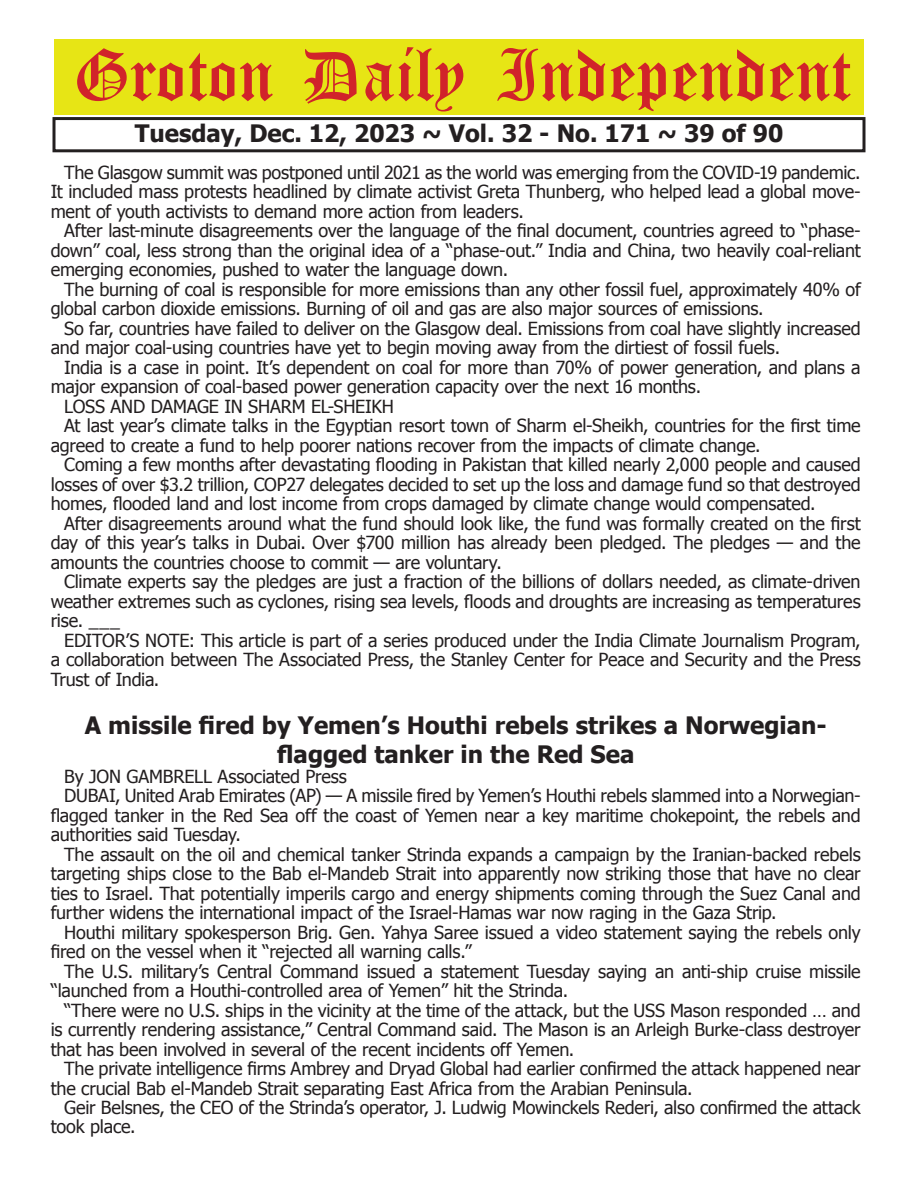
<style>
.page{position:relative;width:918px;height:1188px;background:#fff}
.page>*{position:absolute;margin:0;border:0;box-sizing:border-box;transform-origin:0 0}
.t1{font:54px "Old English Five";color:#d1232a}
.t2{font:700 24px/28.8px "Tahoma";color:#231f20;text-align:center}
.t3{font:18px/19.5px "Tahoma";letter-spacing:-.01em;color:#231f20;text-align:justify}
</style>
<div class="page">
<div style="left:52px;top:117px;width:814px;height:35px;border:3px solid #231f20"></div>
<div style="left:54px;top:40px;width:810px;height:75px;background:#e7e515"></div>
<h1 class="t1" style="left:73px;top:50px;width:779px">Groton Daily Independent</h1>
<h2 class="t2" style="left:135px;top:117px;width:650px">Tuesday, Dec. 12, 2023 ~ Vol. 32 - No. 171 ~ 39 of 90</h2>
<p class="t3" style="left:51px;top:162px;width:812px;text-indent:14px">The Glasgow summit was postponed until 2021 as the world was emerging from the COVID-19 pandemic.<br>It included mass protests headlined by climate activist Greta Thunberg, who helped lead a global move&shy;ment of youth activists to demand more action from leaders.</p>
<p class="t3" style="left:51px;top:220px;width:811px;text-indent:14px">After last-minute disagreements over the language of the final document, countries agreed to “phase&shy;down” coal, less strong than the original idea of a “phase-out.” India and China, two heavily coal-reliant emerging economies, pushed to water the language down.</p>
<p class="t3" style="left:51px;top:279px;width:811px;text-indent:14px">The burning of coal is responsible for more emissions than any other fossil fuel, approximately 40% of global carbon dioxide emissions. Burning of oil and gas are also major sources of emissions.</p>
<p class="t3" style="left:51px;top:318px;width:812px;text-indent:14px">So far, countries have failed to deliver on the Glasgow deal. Emissions from coal have slightly increased and major coal-using countries have yet to begin moving away from the dirtiest of fossil fuels.</p>
<p class="t3" style="left:64px;top:357px;width:798px">India is a case in point. It’s dependent on coal for more than 70% of power generation, and plans a</p>
<p class="t3" style="left:51px;top:376px;width:652px">major expansion of coal-based power generation capacity over the next 16 months.</p>
<p class="t3" style="left:64px;top:396px;width:331px">LOSS AND DAMAGE IN SHARM EL-SHEIKH</p>
<p class="t3" style="left:64px;top:415px;width:798px">At last year’s climate talks in the Egyptian resort town of Sharm el-Sheikh, countries for the first time</p>
<p class="t3" style="left:51px;top:435px;width:711px">agreed to create a fund to help poorer nations recover from the impacts of climate change.</p>
<p class="t3" style="left:64px;top:454px;width:798px">Coming a few months after devastating flooding in Pakistan that killed nearly 2,000 people and caused</p>
<p class="t3" style="left:51px;top:474px;width:811px">losses of over $3.2 trillion, COP27 delegates decided to set up the loss and damage fund so that destroyed</p>
<p class="t3" style="left:51px;top:493px;width:766px">homes, flooded land and lost income from crops damaged by climate change would compensated.</p>
<p class="t3" style="left:64px;top:513px;width:798px">After disagreements around what the fund should look like, the fund was formally created on the first</p>
<p class="t3" style="left:51px;top:532px;width:811px">day of this year’s talks in Dubai. Over $700 million has already been pledged. The pledges — and the</p>
<p class="t3" style="left:51px;top:552px;width:453px">amounts the countries choose to commit — are voluntary.</p>
<p class="t3" style="left:64px;top:571px;width:798px">Climate experts say the pledges are just a fraction of the billions of dollars needed, as climate-driven</p>
<p class="t3" style="left:51px;top:591px;width:811px">weather extremes such as cyclones, rising sea levels, floods and droughts are increasing as temperatures</p>
<p class="t3" style="left:51px;top:610px;width:71px">rise. ___</p>
<p class="t3" style="left:64px;top:630px;width:798px">EDITOR’S NOTE: This article is part of a series produced under the India Climate Journalism Program,</p>
<p class="t3" style="left:51px;top:649px;width:811px">a collaboration between The Associated Press, the Stanley Center for Peace and Security and the Press</p>
<p class="t3" style="left:51px;top:669px;width:110px">Trust of India.</p>
<h2 class="t2" style="left:85px;top:710px;width:744px">A missile fired by Yemen’s Houthi rebels strikes a Norwegian&shy;flagged tanker in the Red Sea</h2>
<p class="t3" style="left:64px;top:765px;width:284px">By JON GAMBRELL Associated Press</p>
<p class="t3" style="left:64px;top:785px;width:798px">DUBAI, United Arab Emirates (AP) — A missile fired by Yemen’s Houthi rebels slammed into a Norwegian-</p>
<p class="t3" style="left:51px;top:804px;width:811px">flagged tanker in the Red Sea off the coast of Yemen near a key maritime chokepoint, the rebels and</p>
<p class="t3" style="left:51px;top:824px;width:192px">authorities said Tuesday.</p>
<p class="t3" style="left:64px;top:843px;width:798px">The assault on the oil and chemical tanker Strinda expands a campaign by the Iranian-backed rebels</p>
<p class="t3" style="left:51px;top:863px;width:811px">targeting ships close to the Bab el-Mandeb Strait into apparently now striking those that have no clear</p>
<p class="t3" style="left:51px;top:882px;width:812px">ties to Israel. That potentially imperils cargo and energy shipments coming through the Suez Canal and</p>
<p class="t3" style="left:51px;top:902px;width:727px">further widens the international impact of the Israel-Hamas war now raging in the Gaza Strip.</p>
<p class="t3" style="left:64px;top:921px;width:798px">Houthi military spokesperson Brig. Gen. Yahya Saree issued a video statement saying the rebels only</p>
<p class="t3" style="left:51px;top:941px;width:422px">fired on the vessel when it “rejected all warning calls.”</p>
<p class="t3" style="left:64px;top:960px;width:798px">The U.S. military’s Central Command issued a statement Tuesday saying an anti-ship cruise missile</p>
<p class="t3" style="left:51px;top:980px;width:519px">“launched from a Houthi-controlled area of Yemen” hit the Strinda.</p>
<p class="t3" style="left:64px;top:999px;width:798px">“There were no U.S. ships in the vicinity at the time of the attack, but the USS Mason responded … and</p>
<p class="t3" style="left:51px;top:1019px;width:812px">is currently rendering assistance,” Central Command said. The Mason is an Arleigh Burke-class destroyer</p>
<p class="t3" style="left:51px;top:1038px;width:525px">that has been involved in several of the recent incidents off Yemen.</p>
<p class="t3" style="left:64px;top:1058px;width:798px">The private intelligence firms Ambrey and Dryad Global had earlier confirmed the attack happened near</p>
<p class="t3" style="left:51px;top:1077px;width:643px">the crucial Bab el-Mandeb Strait separating East Africa from the Arabian Peninsula.</p>
<p class="t3" style="left:64px;top:1097px;width:798px">Geir Belsnes, the CEO of the Strinda’s operator, J. Ludwig Mowinckels Rederi, also confirmed the attack</p>
<p class="t3" style="left:51px;top:1116px;width:87px">took place.</p>
</div>
